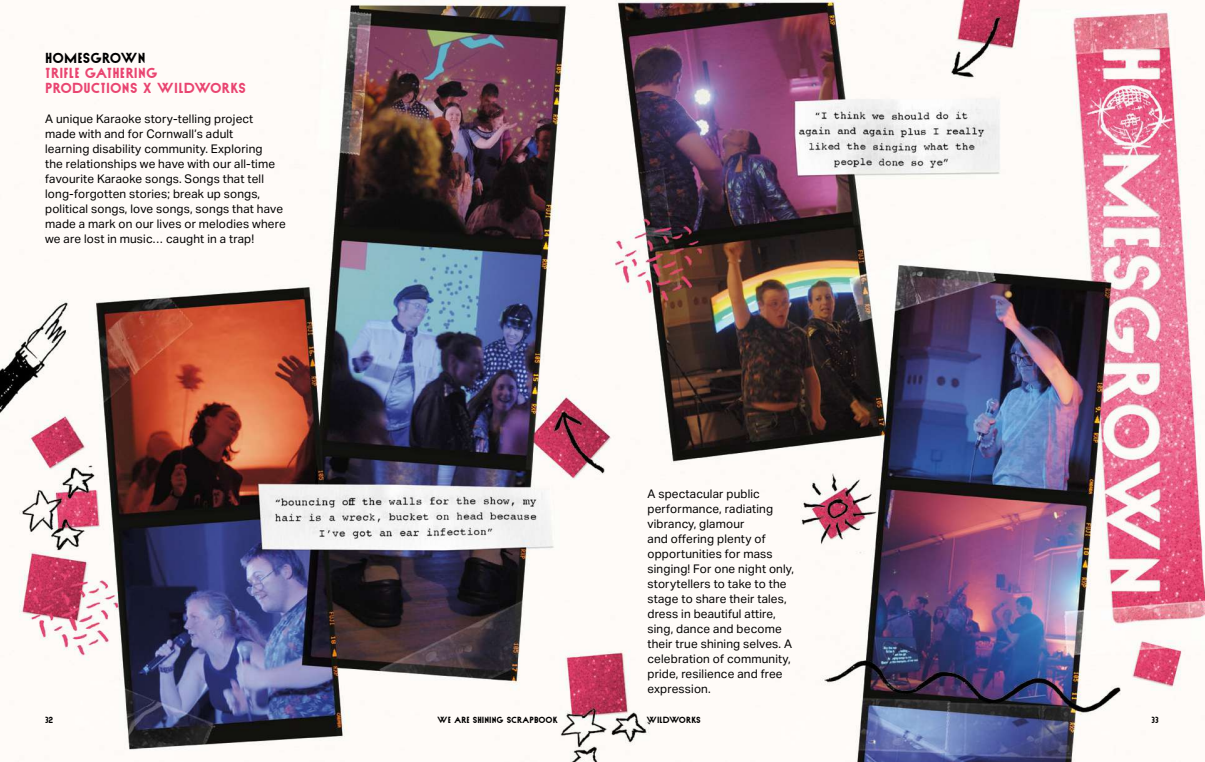
<style>
.page{position:relative;width:1205px;height:762px;background:#fff}
.page>*{position:absolute;margin:0;border:0;box-sizing:border-box;transform-origin:0 0}
.t1{font:16.25px/15px "Nord";letter-spacing:.01em;color:#e94571}
.t2{font:16.25px "Nord";letter-spacing:.01em;color:#000}
.t3{font:11.88px/15px "Aktiv Grotesk";letter-spacing:.01em;color:#000}
.t4{font:10px "Nord";letter-spacing:.005em;color:#000}
</style>
<div class="page">
<img style="left:0;top:0;width:1205px;height:762px">
<h1 class="t2" style="left:45px;top:49px;width:102px">HOMESGROWN</h1>
<h1 class="t1" style="left:45px;top:65px;width:202px">TRIFLE GATHERING<br>PRODUCTIONS X WILDWORKS</h1>
<p class="t3" style="left:45px;top:111px;width:242px">A unique Karaoke story-telling project made with and for Cornwall’s adult<br>learning disability community. Exploring<br>the relationships we have with our all-time favourite Karaoke songs. Songs that tell long-forgotten stories; break up songs, political songs, love songs, songs that have made a mark on our lives or melodies where we are lost in music… caught in a trap!</p>
<p class="t3" style="left:647px;top:486px;width:148px">A spectacular public performance, radiating vibrancy, glamour<br>and offering plenty of opportunities for mass singing! For one night only, storytellers to take to the stage to share their tales, dress in beautiful attire, sing, dance and become their true shining selves. A celebration of community, pride, resilience and free expression.</p>
<p class="t4" style="left:45px;top:714px;width:10px">32</p>
<p class="t4" style="left:437px;top:714px;width:122px">WE ARE SHINING SCRAPBOOK</p>
<p class="t4" style="left:646px;top:714px;width:56px">WILDWORKS</p>
<p class="t4" style="left:1151px;top:714px;width:9px">33</p>
</div>
